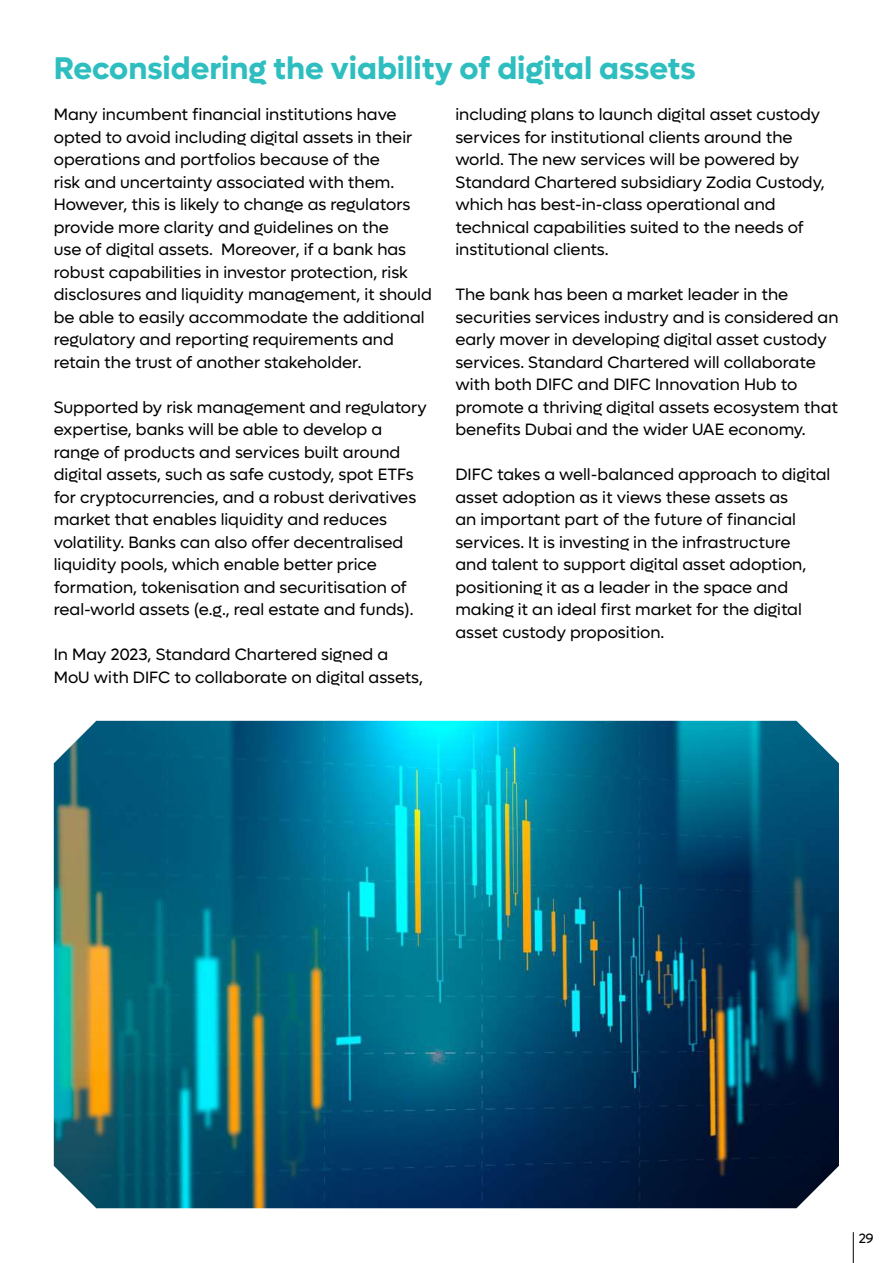
<style>
.page{position:relative;width:893px;height:1263px;background:#fff}
.page>*{position:absolute;margin:0;border:0;box-sizing:border-box;transform-origin:0 0}
.t1{font:700 31.5px "Lufga";color:#2ebec0}
.t2{font:16.5px/22.5px "Lufga";color:#000}
.t3{font:13.5px "Lufga";color:#000}
</style>
<div class="page">
<hr style="left:853px;top:1232px;width:1px;height:31px;background:#000">
<img style="left:54px;top:721px;width:785px;height:487px">
<h1 class="t1" style="left:54px;top:49px;width:643px">Reconsidering the viability of digital assets</h1>
<p class="t2" style="left:54px;top:103px;width:379px">Many incumbent financial institutions have opted to avoid including digital assets in their operations and portfolios because of the<br>risk and uncertainty associated with them.<br>However, this is likely to change as regulators provide more clarity and guidelines on the<br>use of digital assets. Moreover, if a bank has robust capabilities in investor protection, risk disclosures and liquidity management, it should be able to easily accommodate the additional regulatory and reporting requirements and retain the trust of another stakeholder.</p>
<p class="t2" style="left:54px;top:396px;width:375px">Supported by risk management and regulatory expertise, banks will be able to develop a range of products and services built around digital assets, such as safe custody, spot ETFs for cryptocurrencies, and a robust derivatives market that enables liquidity and reduces volatility. Banks can also offer decentralised liquidity pools, which enable better price formation, tokenisation and securitisation of real-world assets (e.g., real estate and funds).</p>
<p class="t2" style="left:54px;top:643px;width:371px">In May 2023, Standard Chartered signed a<br>MoU with DIFC to collaborate on digital assets,</p>
<p class="t2" style="left:455px;top:103px;width:371px">including plans to launch digital asset custody services for institutional clients around the world. The new services will be powered by Standard Chartered subsidiary Zodia Custody, which has best-in-class operational and technical capabilities suited to the needs of institutional clients.</p>
<p class="t2" style="left:455px;top:283px;width:385px">The bank has been a market leader in the securities services industry and is considered an early mover in developing digital asset custody services. Standard Chartered will collaborate with both DIFC and DIFC Innovation Hub to promote a thriving digital assets ecosystem that benefits Dubai and the wider UAE economy.</p>
<p class="t2" style="left:455px;top:463px;width:376px">DIFC takes a well-balanced approach to digital asset adoption as it views these assets as<br>an important part of the future of financial services. It is investing in the infrastructure<br>and talent to support digital asset adoption, positioning it as a leader in the space and making it an ideal first market for the digital asset custody proposition.</p>
<p class="t3" style="left:859px;top:1231px;width:16px">29</p>
</div>
